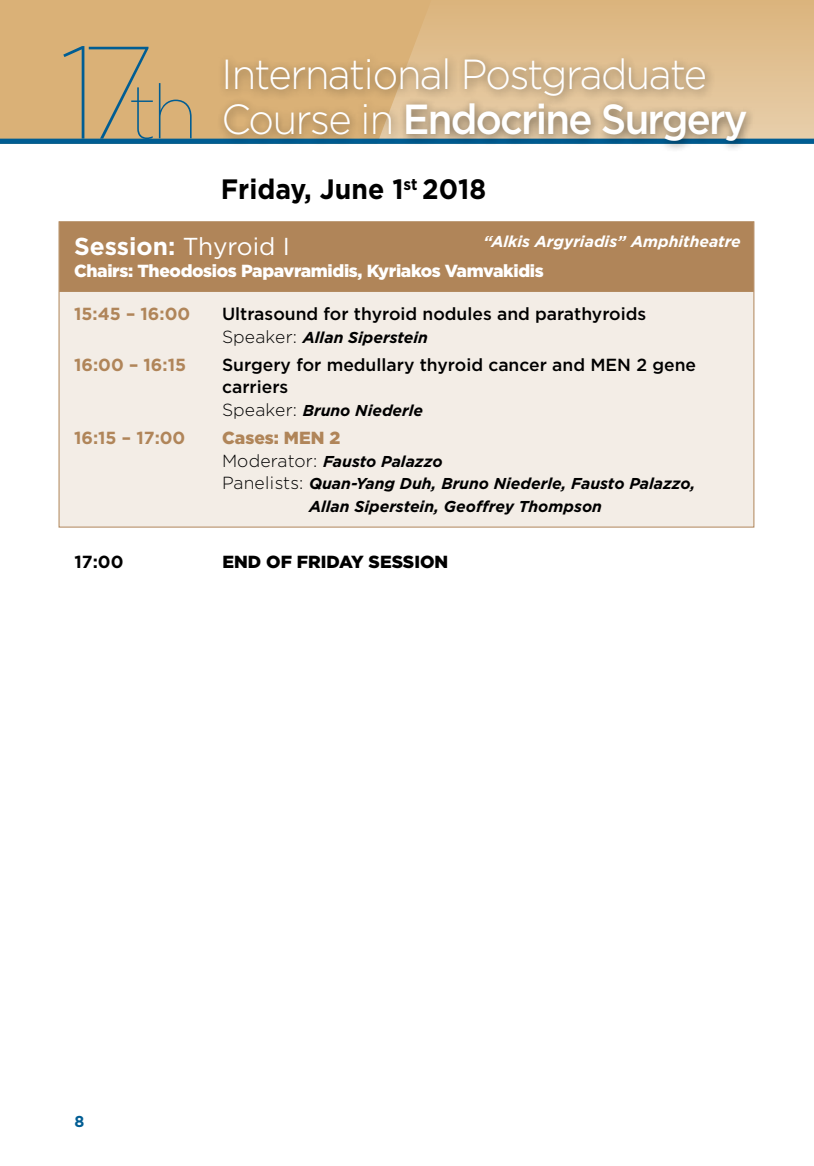
<style>
.page{position:relative;width:814px;height:1166px;background:#fff}
.page>*{position:absolute;margin:0;border:0;box-sizing:border-box;transform-origin:0 0}
.t1{font:100 131.25px "Gotham Greek";color:#005d93}
.t2{font:300 42px/45.3px "Gotham Greek";letter-spacing:-.045em;color:#fff;scale:.95 1}
.t3{font:700 28px "Gotham Greek";color:#000;scale:.95 1}
.t4{font:700 24.5px "Gotham Greek";color:#fff}
.t5{font:500 17.5px/22.8px "Gotham Greek";color:#000}
.t6{font:900 17.5px "Gotham Greek";letter-spacing:-.02em;color:#fff}
.t7{font:700 17.5px "Gotham Greek";color:#b08559}
.t8{font:900 17.5px "Gotham Greek";color:#000}
.t9{font:900 17.5px "Gotham Greek";color:#b08559}
.t10{font:700 17.5px "Gotham Greek";color:#000}
.t11{font:italic 700 15.75px "Gotham Greek";color:#000}
.t12{font:italic 700 15.75px "Gotham Greek";color:#fff}
.t13{font:700 15.75px "Gotham Greek";color:#005d93}
.s1{font-size:75.77px}
.s2{font-weight:500}
.s3{font-weight:400}
.s4{font-weight:300;font-style:normal;font-size:17.5px}
</style>
<div class="page">
<div style="left:0;top:0;width:814px;height:144px;background:#dab177"></div>
<svg style="left:412px;top:16px;width:401px;height:123px;fill:#dfbc8a"></svg>
<svg style="left:813px;top:16px;width:1px;height:123px"></svg>
<div style="left:218px;top:51px;width:497px;height:56px;background:#000;opacity:.5"></div>
<div style="left:0;top:139px;width:814px;height:5px;background:#005d93"></div>
<div style="left:216px;top:97px;width:540px;height:56px;background:#000;opacity:.5"></div>
<div style="left:59px;top:222px;width:694px;height:305px;background:#f3ede6"></div>
<div style="left:59px;top:222px;width:694px;height:70px;background:#b08559"></div>
<h1 class="t1" style="left:59px;top:22px;width:140px">17<span class="s1">th</span></h1>
<h2 class="t2" style="left:221px;top:51px;width:555px">International Postgraduate<br>Course in <span class="s2">Endocrine Surgery</span></h2>
<h3 class="t3" style="left:221px;top:173px;width:281px">Friday, June 1<sup>st</sup> 2018</h3>
<p class="t12" style="left:483px;top:232px;width:259px">“Alkis Argyriadis” Amphitheatre</p>
<h3 class="t4" style="left:74px;top:232px;width:217px">Session: <span class="s3">Thyroid I</span></h3>
<p class="t6" style="left:74px;top:261px;width:471px">Chairs: Theodosios Papavramidis, Kyriakos Vamvakidis</p>
<p class="t7" style="left:74px;top:304px;width:118px">15:45 – 16:00</p>
<p class="t5" style="left:222px;top:302px;width:426px">Ultrasound for thyroid nodules and parathyroids</p>
<p class="t11" style="left:222px;top:328px;width:207px"><span class="s4">Speaker:</span> Allan Siperstein</p>
<p class="t7" style="left:74px;top:354px;width:113px">16:00 – 16:15</p>
<p class="t5" style="left:222px;top:352px;width:475px">Surgery for medullary thyroid cancer and MEN 2 gene carriers</p>
<p class="t11" style="left:222px;top:401px;width:202px"><span class="s4">Speaker:</span> Bruno Niederle</p>
<p class="t7" style="left:74px;top:427px;width:113px">16:15 – 17:00</p>
<p class="t9" style="left:222px;top:427px;width:120px">Cases: MEN 2</p>
<p class="t11" style="left:222px;top:452px;width:222px"><span class="s4">Moderator:</span> Fausto Palazzo</p>
<p class="t11" style="left:222px;top:475px;width:475px"><span class="s4">Panelists:</span> Quan-Yang Duh, Bruno Niederle, Fausto Palazzo,</p>
<p class="t11" style="left:309px;top:497px;width:294px">Allan Siperstein, Geoffrey Thompson</p>
<p class="t10" style="left:74px;top:551px;width:50px">17:00</p>
<p class="t8" style="left:222px;top:551px;width:227px">END OF FRIDAY SESSION</p>
<p class="t13" style="left:74px;top:1112px;width:11px">8</p>
</div>
